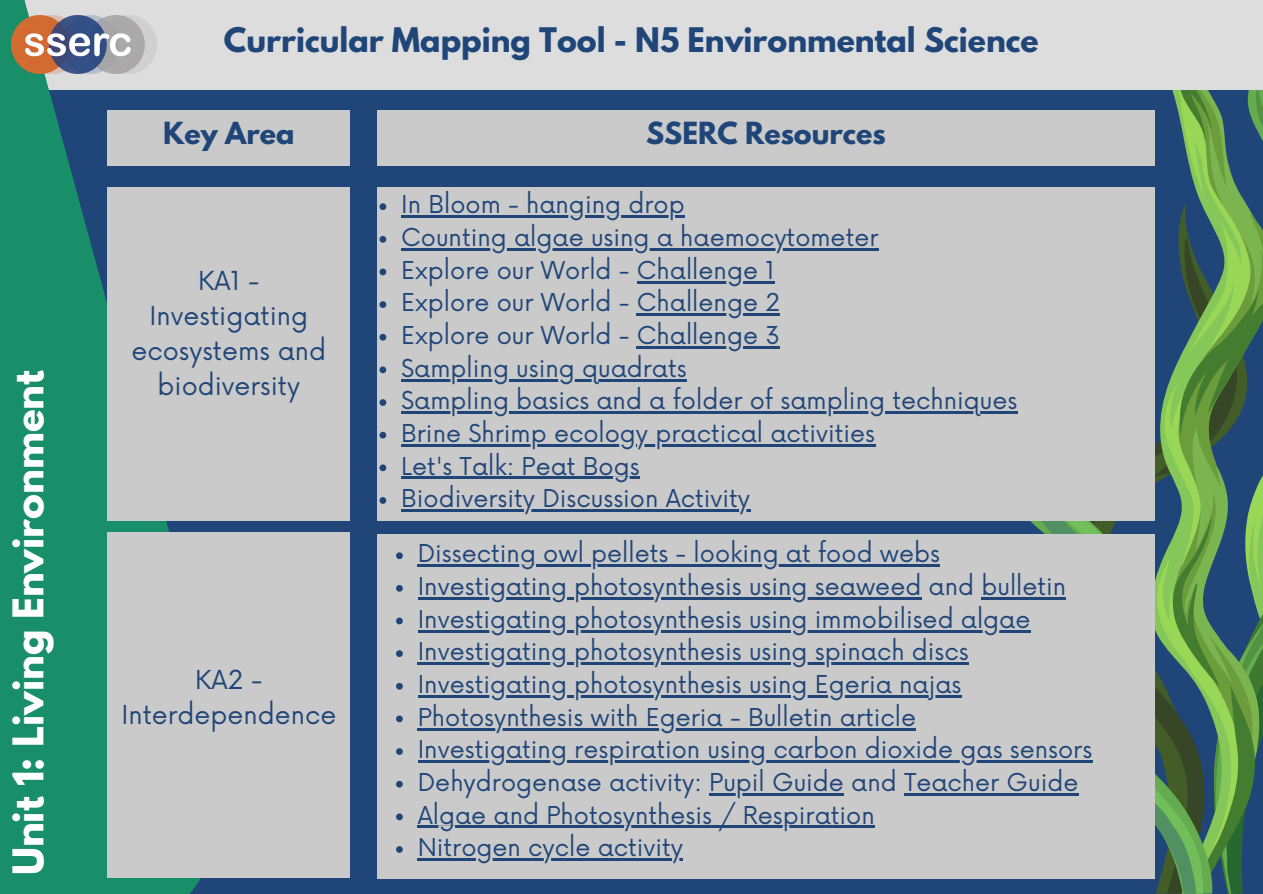
<style>
.page{position:relative;width:1263px;height:894px;background:#fff}
.page>*{position:absolute;margin:0;border:0;box-sizing:border-box;transform-origin:0 0}
.t1{font:700 37.5px "League Spartan";color:#fff}
.t2{font:700 30px "League Spartan";color:#204679}
.t3{font:700 27px "League Spartan";color:#204679}
.t4{font:25.5px/34.8px "Now";color:#204679;text-align:center}
.t5{font:24px "Now";color:#204679}
</style>
<div class="page">
<div style="left:0;top:0;width:1263px;height:893px;background:#204679"></div>
<svg style="left:995px;top:0;width:268px;height:893px"></svg>
<div style="left:0;top:0;width:1262px;height:89px;background:#ddd"></div>
<svg style="left:0;top:0;width:244px;height:893px;fill:#188f68"></svg>
<img style="left:11px;top:16px;width:145px;height:57px">
<div style="left:108px;top:187px;width:242px;height:334px;background:#cbcaca"></div>
<div style="left:377px;top:187px;width:777px;height:334px;background:#cbcaca"></div>
<div style="left:108px;top:110px;width:242px;height:56px;background:#cbcaca"></div>
<div style="left:377px;top:110px;width:777px;height:56px;background:#cbcaca"></div>
<div style="left:108px;top:532px;width:242px;height:345px;background:#cbcaca"></div>
<div style="left:377px;top:534px;width:777px;height:344px;background:#cbcaca"></div>
<svg style="left:379px;top:203px;width:7px;height:7px"></svg>
<hr style="left:401px;top:215px;width:284px;height:3px;background:#204679">
<svg style="left:379px;top:236px;width:7px;height:6px"></svg>
<hr style="left:401px;top:248px;width:477px;height:2px;background:#204679">
<svg style="left:379px;top:268px;width:7px;height:7px"></svg>
<hr style="left:637px;top:281px;width:137px;height:2px;background:#204679">
<svg style="left:379px;top:301px;width:7px;height:7px"></svg>
<hr style="left:637px;top:313px;width:143px;height:3px;background:#204679">
<svg style="left:379px;top:334px;width:7px;height:6px"></svg>
<hr style="left:637px;top:346px;width:143px;height:2px;background:#204679">
<svg style="left:379px;top:366px;width:7px;height:7px"></svg>
<hr style="left:401px;top:379px;width:286px;height:2px;background:#204679">
<svg style="left:379px;top:399px;width:7px;height:7px"></svg>
<hr style="left:401px;top:411px;width:616px;height:2px;background:#204679">
<svg style="left:379px;top:431px;width:7px;height:7px"></svg>
<hr style="left:401px;top:444px;width:474px;height:2px;background:#204679">
<svg style="left:379px;top:464px;width:7px;height:7px"></svg>
<hr style="left:401px;top:476px;width:239px;height:3px;background:#204679">
<svg style="left:379px;top:497px;width:7px;height:6px"></svg>
<hr style="left:401px;top:509px;width:349px;height:2px;background:#204679">
<svg style="left:396px;top:552px;width:7px;height:7px"></svg>
<hr style="left:418px;top:564px;width:522px;height:2px;background:#204679">
<svg style="left:396px;top:585px;width:7px;height:6px"></svg>
<hr style="left:418px;top:597px;width:503px;height:2px;background:#204679">
<hr style="left:981px;top:597px;width:85px;height:2px;background:#204679">
<svg style="left:396px;top:617px;width:7px;height:7px"></svg>
<hr style="left:418px;top:629px;width:612px;height:3px;background:#204679">
<svg style="left:396px;top:650px;width:7px;height:6px"></svg>
<hr style="left:418px;top:662px;width:551px;height:2px;background:#204679">
<svg style="left:396px;top:682px;width:7px;height:7px"></svg>
<hr style="left:418px;top:695px;width:543px;height:2px;background:#204679">
<svg style="left:396px;top:715px;width:7px;height:7px"></svg>
<hr style="left:418px;top:727px;width:498px;height:3px;background:#204679">
<svg style="left:396px;top:748px;width:7px;height:6px"></svg>
<hr style="left:418px;top:760px;width:674px;height:2px;background:#204679">
<svg style="left:396px;top:780px;width:7px;height:7px"></svg>
<hr style="left:709px;top:793px;width:135px;height:2px;background:#204679">
<hr style="left:904px;top:793px;width:174px;height:2px;background:#204679">
<svg style="left:396px;top:813px;width:7px;height:7px"></svg>
<hr style="left:418px;top:825px;width:457px;height:2px;background:#204679">
<svg style="left:396px;top:846px;width:7px;height:6px"></svg>
<hr style="left:418px;top:858px;width:265px;height:2px;background:#204679">
<p class="t1" style="left:10px;top:875px;width:506px;rotate:-90deg">Unit 1: Living Environment</p>
<p class="t2" style="left:224px;top:25px;width:816px">Curricular Mapping Tool - N5 Environmental Science</p>
<p class="t3" style="left:163px;top:120px;width:133px">Key Area</p>
<p class="t3" style="left:646px;top:120px;width:241px">SSERC Resources</p>
<p class="t5" style="left:401px;top:191px;width:285px">In Bloom - hanging drop</p>
<p class="t5" style="left:401px;top:224px;width:479px">Counting algae using a haemocytometer</p>
<p class="t5" style="left:401px;top:256px;width:375px">Explore our World - Challenge 1</p>
<p class="t5" style="left:401px;top:289px;width:380px">Explore our World - Challenge 2</p>
<p class="t5" style="left:401px;top:322px;width:380px">Explore our World - Challenge 3</p>
<p class="t5" style="left:401px;top:354px;width:287px">Sampling using quadrats</p>
<p class="t5" style="left:401px;top:387px;width:618px">Sampling basics and a folder of sampling techniques</p>
<p class="t5" style="left:401px;top:419px;width:475px">Brine Shrimp ecology practical activities</p>
<p class="t5" style="left:401px;top:452px;width:240px">Let's Talk: Peat Bogs</p>
<p class="t5" style="left:401px;top:485px;width:351px">Biodiversity Discussion Activity</p>
<p class="t4" style="left:132px;top:264px;width:196px">KA1 -<br>Investigating ecosystems and biodiversity</p>
<p class="t4" style="left:121px;top:663px;width:216px">KA2 -<br>Interdependence</p>
<p class="t5" style="left:418px;top:540px;width:524px">Dissecting owl pellets - looking at food webs</p>
<p class="t5" style="left:418px;top:573px;width:650px">Investigating photosynthesis using seaweed and bulletin</p>
<p class="t5" style="left:418px;top:605px;width:614px">Investigating photosynthesis using immobilised algae</p>
<p class="t5" style="left:418px;top:638px;width:552px">Investigating photosynthesis using spinach discs</p>
<p class="t5" style="left:418px;top:670px;width:545px">Investigating photosynthesis using Egeria najas</p>
<p class="t5" style="left:418px;top:703px;width:500px">Photosynthesis with Egeria - Bulletin article</p>
<p class="t5" style="left:418px;top:736px;width:676px">Investigating respiration using carbon dioxide gas sensors</p>
<p class="t5" style="left:418px;top:768px;width:662px">Dehydrogenase activity: Pupil Guide and Teacher Guide</p>
<p class="t5" style="left:418px;top:801px;width:459px">Algae and Photosynthesis / Respiration</p>
<p class="t5" style="left:418px;top:833px;width:267px">Nitrogen cycle activity</p>
</div>
